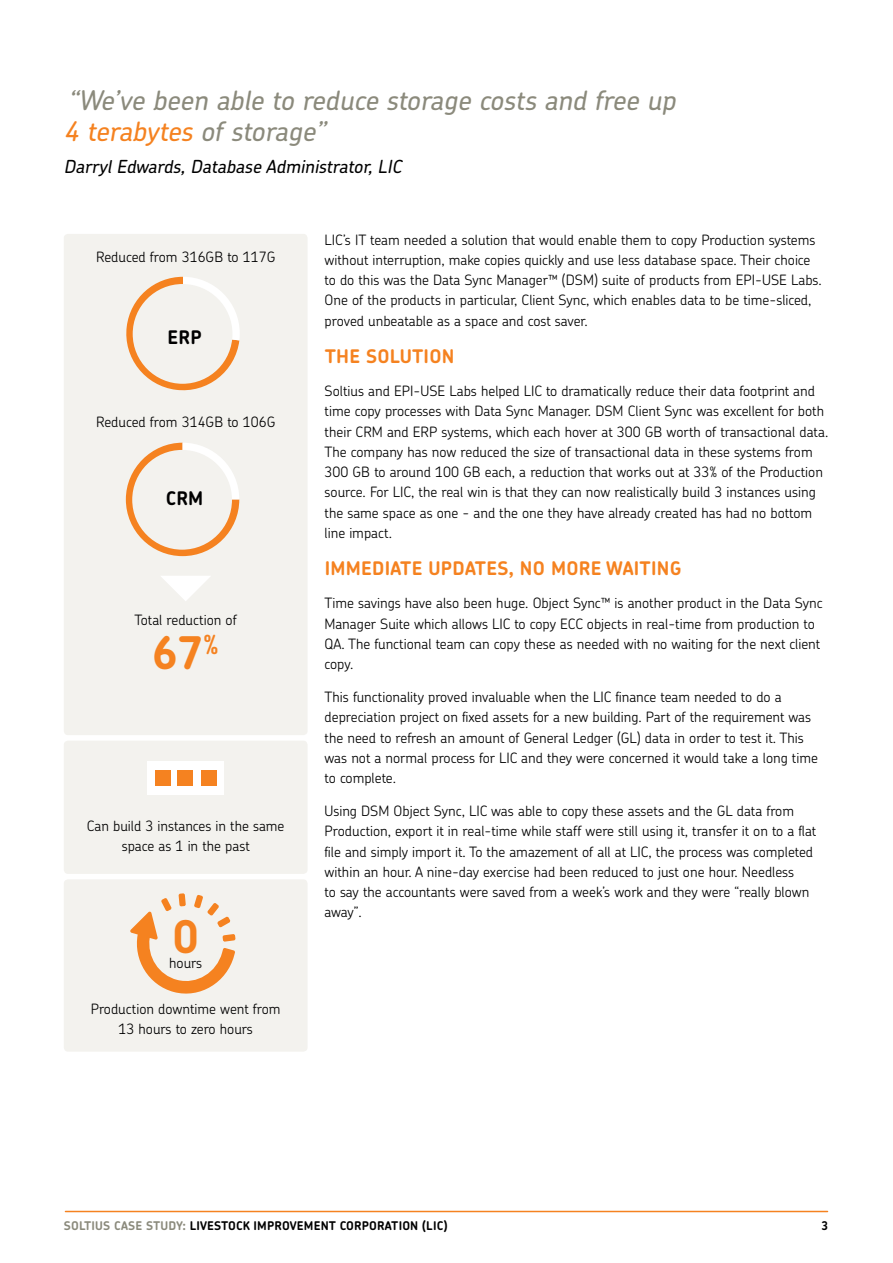
<style>
.page{position:relative;width:893px;height:1263px;background:#fff}
.page>*{position:absolute;margin:0;border:0;box-sizing:border-box;transform-origin:0 0}
.t1{font:700 45px "Chevin Std";color:#f58220}
.t2{font:italic 500 27px/31.5px "Chevin Std";color:#8b8a7c}
.t3{font:700 18.75px "Chevin Std";letter-spacing:.015em;color:#f58220}
.t4{font:700 18.75px "Chevin Std";letter-spacing:.015em;color:#000}
.t5{font:italic 500 18px "Chevin Std";color:#000}
.t6{font:300 14.25px/20.2px "Chevin Std";color:#000}
.t7{font:700 12px "Chevin Std";letter-spacing:.015em;color:#000}
.s1{color:#f58220}
.s2{color:#8b8a7c}
</style>
<div class="page">
<div style="left:64px;top:234px;width:244px;height:501px;background:#f3f2ee;border-radius:4px"></div>
<svg style="left:126px;top:277px;width:114px;height:114px"></svg>
<div style="left:133px;top:284px;width:99px;height:100px;background:#f3f2ee;border-radius:50%"></div>
<svg style="left:126px;top:443px;width:113px;height:113px"></svg>
<div style="left:132px;top:450px;width:100px;height:100px;background:#f3f2ee;border-radius:50%"></div>
<svg style="left:161px;top:576px;width:49px;height:25px"></svg>
<div style="left:64px;top:741px;width:244px;height:133px;background:#f3f2ee;border-radius:4px"></div>
<div style="left:147px;top:761px;width:77px;height:33px;background:#fff"></div>
<div style="left:155px;top:770px;width:15px;height:15px;background:#f58220"></div>
<div style="left:201px;top:770px;width:15px;height:15px;background:#f58220"></div>
<div style="left:177px;top:770px;width:16px;height:15px;background:#f58220"></div>
<div style="left:64px;top:879px;width:244px;height:173px;background:#f3f2ee;border-radius:4px"></div>
<svg style="left:130px;top:893px;width:106px;height:101px"></svg>
<hr style="left:65px;top:1211px;width:762px;height:1px;background:#f58220">
<h2 class="t2" style="left:64px;top:83px;width:619px">“We’ve been able to reduce storage costs and free up<br><span class="s1">4 terabytes</span> of storage”</h2>
<p class="t5" style="left:64px;top:154px;width:343px">Darryl Edwards, Database Administrator, LIC</p>
<p class="t6" style="left:96px;top:246px;width:181px">Reduced from 316GB to 117G</p>
<h3 class="t4" style="left:168px;top:325px;width:36px">ERP</h3>
<p class="t6" style="left:96px;top:411px;width:181px">Reduced from 314GB to 106G</p>
<h3 class="t4" style="left:166px;top:486px;width:39px">CRM</h3>
<p class="t6" style="left:135px;top:609px;width:104px">Total reduction of</p>
<h1 class="t1" style="left:153px;top:623px;width:68px">67<sup>%</sup></h1>
<p class="t6" style="left:87px;top:815px;width:199px;text-align:center">Can build 3 instances in the same space as 1 in the past</p>
<h1 class="t1" style="left:173px;top:907px;width:27px">0</h1>
<p class="t6" style="left:169px;top:952px;width:35px">hours</p>
<p class="t6" style="left:91px;top:998px;width:191px;text-align:center">Production downtime went from<br>13 hours to zero hours</p>
<p class="t6" style="left:325px;top:229px;width:499px">LIC’s IT team needed a solution that would enable them to copy Production systems without interruption, make copies quickly and use less database space. Their choice to do this was the Data Sync Manager™ (DSM) suite of products from EPI-USE Labs.<br>One of the products in particular, Client Sync, which enables data to be time-sliced, proved unbeatable as a space and cost saver.</p>
<h3 class="t3" style="left:325px;top:344px;width:131px">THE SOLUTION</h3>
<p class="t6" style="left:325px;top:380px;width:505px">Soltius and EPI-USE Labs helped LIC to dramatically reduce their data footprint and time copy processes with Data Sync Manager. DSM Client Sync was excellent for both their CRM and ERP systems, which each hover at 300 GB worth of transactional data.<br>The company has now reduced the size of transactional data in these systems from 300 GB to around 100 GB each, a reduction that works out at 33% of the Production source. For LIC, the real win is that they can now realistically build 3 instances using the same space as one - and the one they have already created has had no bottom line impact.</p>
<h3 class="t3" style="left:325px;top:556px;width:358px">IMMEDIATE UPDATES, NO MORE WAITING</h3>
<p class="t6" style="left:325px;top:593px;width:499px">Time savings have also been huge. Object Sync™ is another product in the Data Sync Manager Suite which allows LIC to copy ECC objects in real-time from production to QA. The functional team can copy these as needed with no waiting for the next client copy.</p>
<p class="t6" style="left:325px;top:686px;width:495px">This functionality proved invaluable when the LIC finance team needed to do a depreciation project on fixed assets for a new building. Part of the requirement was the need to refresh an amount of General Ledger (GL) data in order to test it. This was not a normal process for LIC and they were concerned it would take a long time to complete.</p>
<p class="t6" style="left:325px;top:800px;width:493px">Using DSM Object Sync, LIC was able to copy these assets and the GL data from Production, export it in real-time while staff were still using it, transfer it on to a flat file and simply import it. To the amazement of all at LIC, the process was completed within an hour. A nine-day exercise had been reduced to just one hour. Needless<br>to say the accountants were saved from a week’s work and they were “really blown away”.</p>
<p class="t7" style="left:64px;top:1218px;width:385px"><span class="s2">SOLTIUS CASE STUDY:</span> LIVESTOCK IMPROVEMENT CORPORATION (LIC)</p>
<p class="t7" style="left:821px;top:1218px;width:8px">3</p>
</div>
